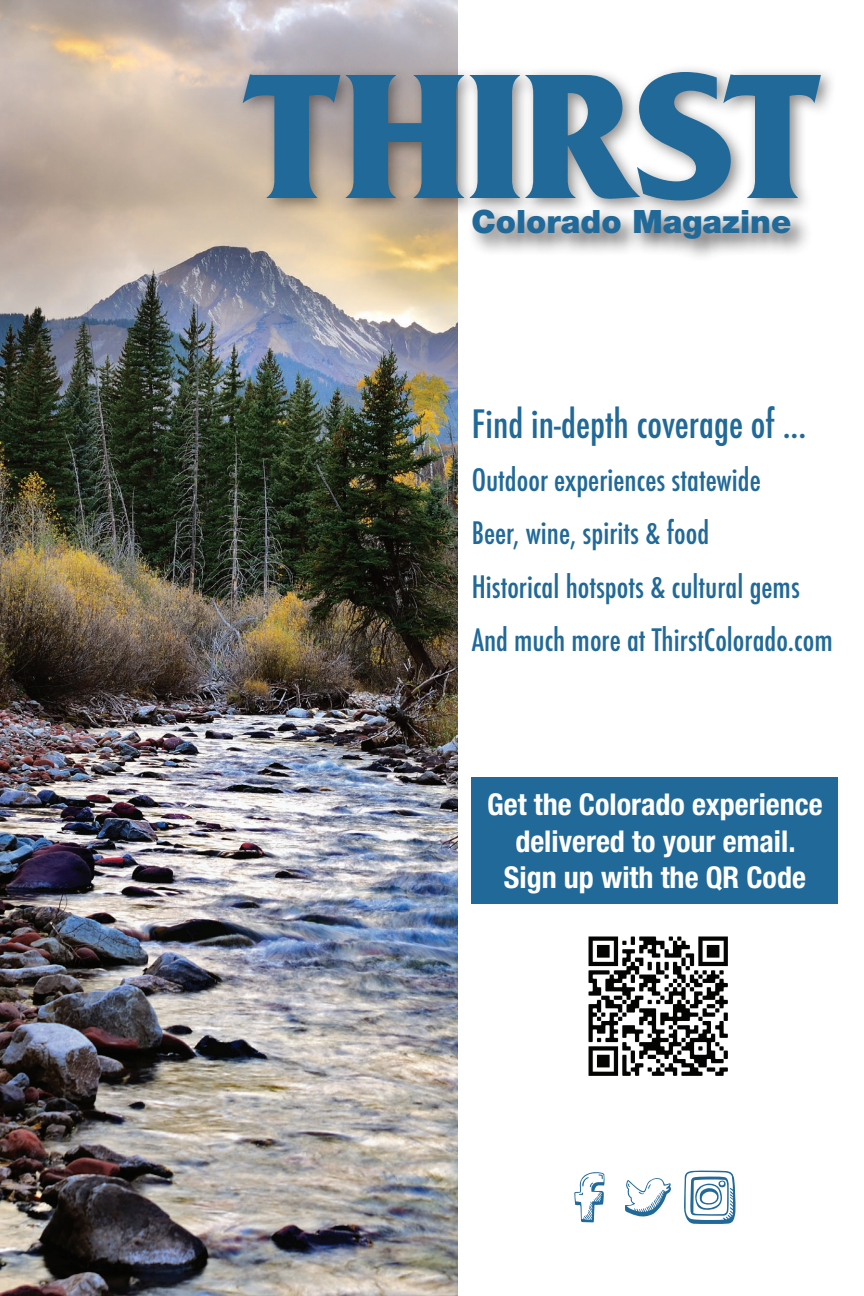
<style>
.page{position:relative;width:864px;height:1296px;background:#fff}
.page>*{position:absolute;margin:0;border:0;box-sizing:border-box;transform-origin:0 0}
.t1{font:500 condensed 38px "Futura";color:#206999}
.t2{font:900 32.2px "Helvetica Neue LT Std";color:#206999}
.t3{font:500 condensed 30px/53.4px "Futura";color:#206999}
.t4{font:700 condensed 30px/36px "Helvetica Neue LT Std";color:#fff;text-align:center}
</style>
<div class="page">
<img style="left:0;top:0;width:457px;height:1296px">
<svg style="left:574px;top:1172px;width:31px;height:50px"></svg>
<svg style="left:625px;top:1178px;width:46px;height:39px"></svg>
<svg style="left:684px;top:1170px;width:52px;height:54px"></svg>
<div style="left:472px;top:778px;width:366px;height:126px;background:#206999"></div>
<img style="left:588px;top:936px;width:140px;height:140px">
<div style="left:236px;top:64px;width:601px;height:154px;background:#231f20;opacity:.52"></div>
<svg style="left:243px;top:74px;width:97px;height:124px"></svg>
<svg style="left:346px;top:75px;width:118px;height:123px"></svg>
<svg style="left:470px;top:72px;width:351px;height:128px"></svg>
<div style="left:467px;top:204px;width:346px;height:59px;background:#231f20;opacity:.75"></div>
<p class="t2" style="left:472px;top:203px;width:321px">Colorado Magazine</p>
<p class="t1" style="left:472px;top:399px;width:336px">Find in-depth coverage of ...</p>
<p class="t3" style="left:472px;top:453px;width:363px">Outdoor experiences statewide<br>Beer, wine, spirits &amp; food<br>Historical hotspots &amp; cultural gems<br>And much more at ThirstColorado.com</p>
<p class="t4" style="left:487px;top:786px;width:337px">Get the Colorado experience delivered to your email.<br>Sign up with the QR Code</p>
</div>
